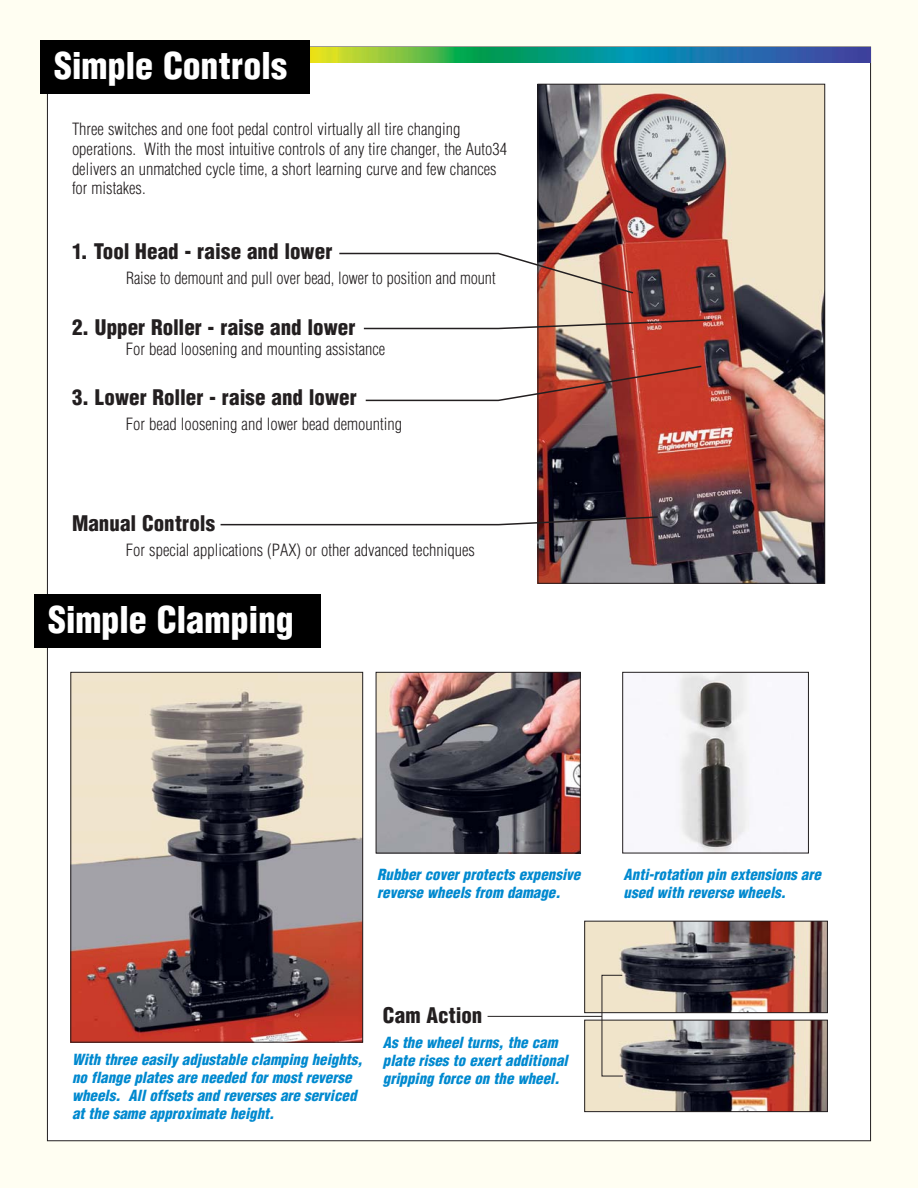
<style>
.page{position:relative;width:918px;height:1188px;background:#fffef2}
.page>*{position:absolute;margin:0;border:0;box-sizing:border-box;transform-origin:0 0}
.t1{font:900 condensed 36px "Helvetica";letter-spacing:-.005em;color:#fff}
.t2{font:900 condensed 21px "Helvetica";color:#231f20}
.t3{font:300 condensed 16.5px/19.8px "Helvetica";color:#231f20}
.t4{font:italic 900 condensed 15px/18px "Helvetica";color:#0089cf}
</style>
<div class="page">
<div style="left:47px;top:47px;width:824px;height:1094px;background:#fff"></div>
<img style="left:310px;top:47px;width:560px;height:15px">
<div style="left:40px;top:40px;width:270px;height:54px;background:#000"></div>
<div style="left:34px;top:594px;width:287px;height:54px;background:#000"></div>
<img style="left:73px;top:674px;width:288px;height:366px">
<div style="left:71px;top:672px;width:292px;height:370px;border:1px solid #231f20"></div>
<img style="left:378px;top:674px;width:200px;height:177px">
<div style="left:376px;top:672px;width:204px;height:181px;border:1px solid #231f20"></div>
<img style="left:666px;top:674px;width:85px;height:177px">
<div style="left:622px;top:672px;width:187px;height:181px;border:1px solid #231f20"></div>
<img style="left:586px;top:1022px;width:240px;height:88px">
<div style="left:584px;top:1020px;width:244px;height:92px;border:1px solid #231f20"></div>
<img style="left:586px;top:923px;width:240px;height:88px">
<div style="left:584px;top:921px;width:244px;height:92px;border:1px solid #231f20"></div>
<svg style="left:487px;top:974px;width:137px;height:103px"></svg>
<img style="left:540px;top:86px;width:283px;height:496px">
<svg style="left:339px;top:252px;width:374px;height:150px"></svg>
<svg style="left:220px;top:515px;width:439px;height:11px"></svg>
<h1 class="t1" style="left:54px;top:52px;width:235px">Simple Controls</h1>
<p class="t3" style="left:72px;top:120px;width:436px">Three switches and one foot pedal control virtually all tire changing operations. With the most intuitive controls of any tire changer, the Auto34 delivers an unmatched cycle time, a short learning curve and few chances for mistakes.</p>
<p class="t2" style="left:72px;top:243px;width:262px">1. Tool Head - raise and lower</p>
<p class="t3" style="left:126px;top:270px;width:371px">Raise to demount and pull over bead, lower to position and mount</p>
<p class="t2" style="left:72px;top:319px;width:285px">2. Upper Roller - raise and lower</p>
<p class="t3" style="left:126px;top:340px;width:261px">For bead loosening and mounting assistance</p>
<p class="t2" style="left:72px;top:389px;width:286px">3. Lower Roller - raise and lower</p>
<p class="t3" style="left:126px;top:416px;width:278px">For bead loosening and lower bead demounting</p>
<p class="t2" style="left:72px;top:515px;width:145px">Manual Controls</p>
<p class="t3" style="left:126px;top:542px;width:350px">For special applications (PAX) or other advanced techniques</p>
<h1 class="t1" style="left:48px;top:606px;width:247px">Simple Clamping</h1>
<p class="t4" style="left:377px;top:866px;width:205px">Rubber cover protects expensive reverse wheels from damage.</p>
<p class="t4" style="left:624px;top:866px;width:199px">Anti-rotation pin extensions are used with reverse wheels.</p>
<p class="t4" style="left:72px;top:1052px;width:292px">With three easily adjustable clamping heights, no flange plates are needed for most reverse wheels. All offsets and reverses are serviced at the same approximate height.</p>
<p class="t2" style="left:383px;top:1007px;width:101px">Cam Action</p>
<p class="t4" style="left:383px;top:1034px;width:186px">As the wheel turns, the cam plate rises to exert additional gripping force on the wheel.</p>
</div>
